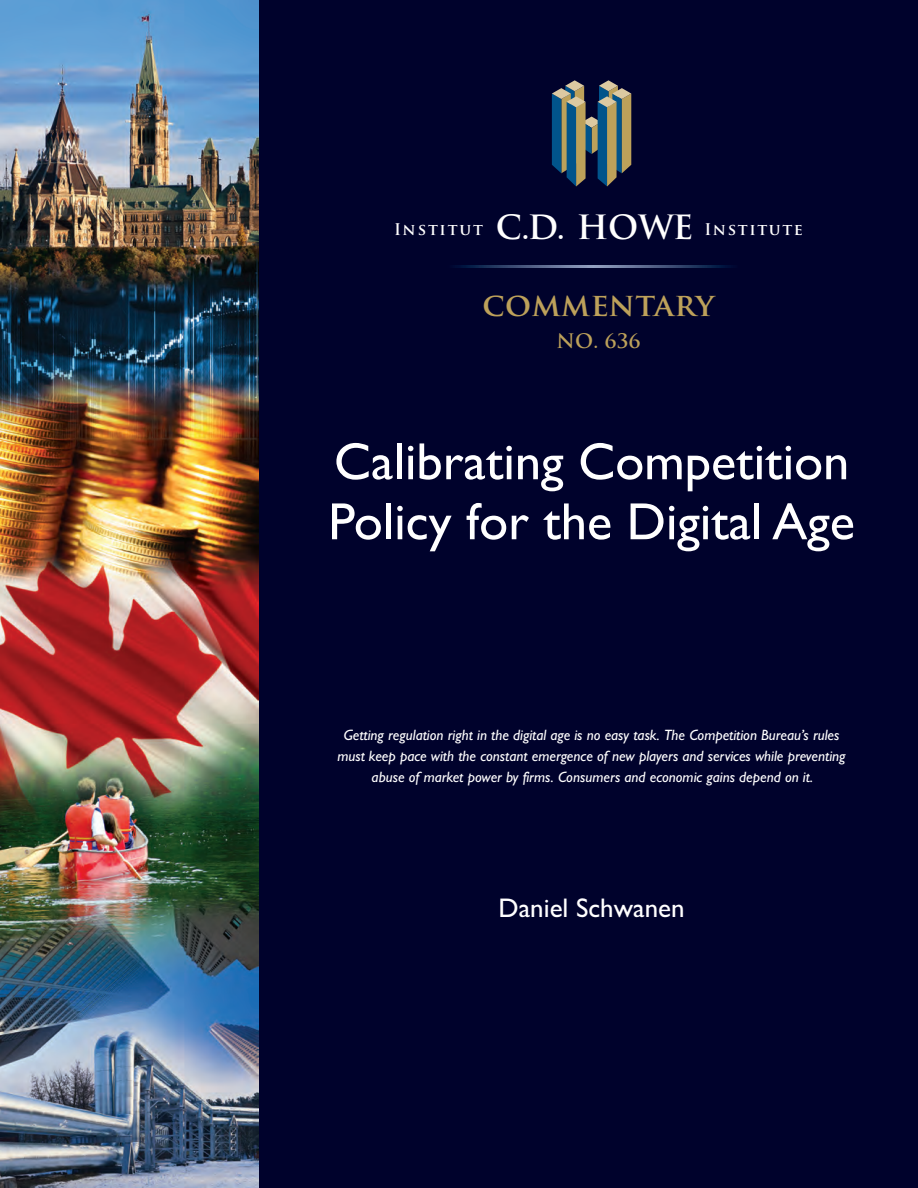
<style>
.page{position:relative;width:918px;height:1188px;background:#fff}
.page>*{position:absolute;margin:0;border:0;box-sizing:border-box;transform-origin:0 0}
.t1{font:52.5px/60px "Gill Sans";color:#fff}
.t2{font:700 31.5px "Trajan Pro";letter-spacing:.015em;color:#bda15a}
.t3{font:27px "Gill Sans";color:#fff}
.t4{font:700 19.5px "Trajan Pro";color:#bda15a}
.t5{font:700 15.75px "Trajan Pro";letter-spacing:.1em;color:#fff}
.t6{font:italic 15px/21px "Gill Sans";color:#fff;text-align:center}
.s1{font-size:32.55px}
</style>
<div class="page">
<div style="left:1px;top:0;width:917px;height:1188px;background:#00022c"></div>
<svg style="left:552px;top:80px;width:79px;height:107px"></svg>
<svg style="left:455px;top:266px;width:276px;height:1px"></svg>
<img style="left:0;top:0;width:258px;height:1188px">
<p class="t5" style="left:394px;top:219px;width:410px">Institut <span class="s1">C.D. HOWE</span> Institute</p>
<p class="t2" style="left:483px;top:285px;width:234px">commentary</p>
<p class="t4" style="left:557px;top:328px;width:85px">NO. 636</p>
<p class="t1" style="left:328px;top:433px;width:528px">Calibrating Competition<br>Policy for the Digital Age</p>
<p class="t6" style="left:338px;top:725px;width:510px">Getting regulation right in the digital age is no easy task. The Competition Bureau’s rules must keep pace with the constant emergence of new players and services while preventing abuse of market power by firms. Consumers and economic gains depend on it.</p>
<p class="t3" style="left:499px;top:892px;width:188px">Daniel Schwanen</p>
</div>
